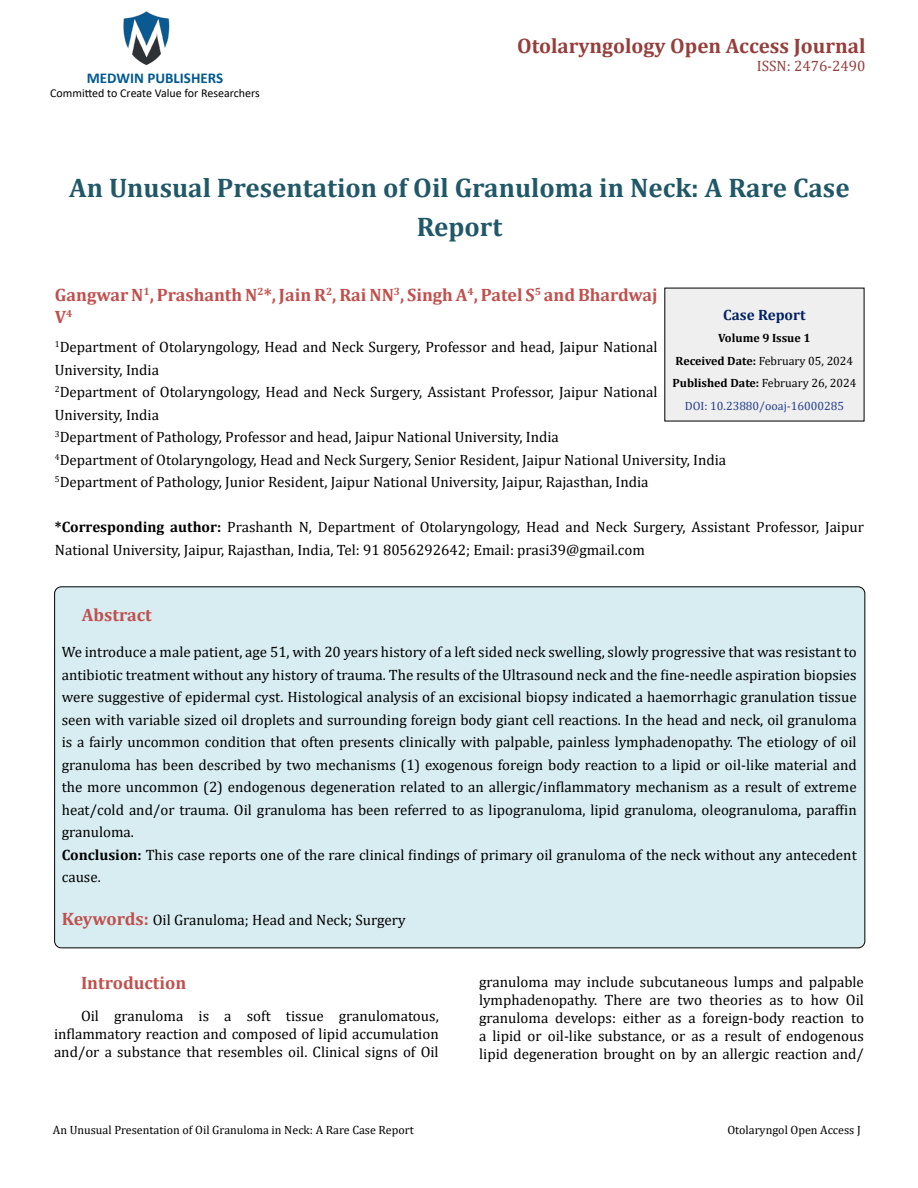
<style>
.page{position:relative;width:918px;height:1188px;background:#fff}
.page>*{position:absolute;margin:0;border:0;box-sizing:border-box;transform-origin:0 0}
.t1{font:700 27px/39px "Cambria";color:#215868;text-align:center}
.t2{font:700 21px "Cambria";color:#953f3c}
.t3{font:700 18px/22.5px "Cambria";color:#c0504d}
.t4{font:15px/22.5px "Cambria";color:#000}
.t5{font:700 15px "Calibri";color:#005991}
.t6{font:15px "Cambria";color:#953f3c}
.t7{font:700 15px "Cambria";color:#002060}
.t8{font:700 12px/22.5px "Cambria";color:#000;text-align:center}
.t9{font:12px "Cambria";color:#000}
.t10{font:12px "Calibri";color:#000}
.s1{font-weight:700}
.s2{font-weight:400}
.s3{font-weight:400;color:#25408f}
.s4{font-weight:700;font-size:18px;color:#c0504d}
</style>
<div class="page">
<img style="left:123px;top:11px;width:47px;height:55px">
<div style="left:665px;top:288px;width:199px;height:133px;background:#efefef"></div>
<div style="left:55px;top:587px;width:810px;height:361px;background:#d8edf2;border-radius:7px"></div>
<p class="t5" style="left:87px;top:67px;width:138px">MEDWIN PUBLISHERS</p>
<p class="t10" style="left:50px;top:85px;width:211px">Committed to Create Value for Researchers</p>
<h2 class="t2" style="left:517px;top:31px;width:350px">Otolaryngology Open Access Journal</h2>
<p class="t6" style="left:757px;top:57px;width:110px">ISSN: 2476-2490</p>
<h1 class="t1" style="left:69px;top:168px;width:782px">An Unusual Presentation of Oil Granuloma in Neck: A Rare Case<br>Report</h1>
<p class="t3" style="left:55px;top:283px;width:604px">Gangwar N<sup>1</sup>, Prashanth N<sup>2</sup>*, Jain R<sup>2</sup>, Rai NN<sup>3</sup>, Singh A<sup>4</sup>, Patel S<sup>5</sup> and Bhardwaj<br>V<sup>4</sup></p>
<p class="t4" style="left:55px;top:336px;width:673px"><sup>1</sup>Department of Otolaryngology, Head and Neck Surgery, Professor and head, Jaipur National University, India<br><sup>2</sup>Department of Otolaryngology, Head and Neck Surgery, Assistant Professor, Jaipur National University, India<br><sup>3</sup>Department of Pathology, Professor and head, Jaipur National University, India<br><sup>4</sup>Department of Otolaryngology, Head and Neck Surgery, Senior Resident, Jaipur National University, India <sup>5</sup>Department of Pathology, Junior Resident, Jaipur National University, Jaipur, Rajasthan, India</p>
<p class="t4" style="left:55px;top:516px;width:811px"><span class="s1">*Corresponding author:</span> Prashanth N, Department of Otolaryngology, Head and Neck Surgery, Assistant Professor, Jaipur<br>National University, Jaipur, Rajasthan, India, Tel: 91 8056292642; Email: prasi39@gmail.com</p>
<p class="t7" style="left:723px;top:304px;width:84px">Case Report</p>
<p class="t8" style="left:673px;top:326px;width:185px">Volume 9 Issue 1<br>Received Date: <span class="s2">February 05, 2024<br></span>Published Date: <span class="s2">February 26, 2024<br></span><span class="s3">DOI: 10.23880/ooaj-16000285</span></p>
<p class="t3" style="left:82px;top:603px;width:71px">Abstract</p>
<p class="t4" style="left:62px;top:641px;width:797px">We introduce a male patient, age 51, with 20 years history of a left sided neck swelling, slowly progressive that was resistant to antibiotic treatment without any history of trauma. The results of the Ultrasound neck and the fine-needle aspiration biopsies were suggestive of epidermal cyst. Histological analysis of an excisional biopsy indicated a haemorrhagic granulation tissue seen with variable sized oil droplets and surrounding foreign body giant cell reactions. In the head and neck, oil granuloma is a fairly uncommon condition that often presents clinically with palpable, painless lymphadenopathy. The etiology of oil granuloma has been described by two mechanisms (1) exogenous foreign body reaction to a lipid or oil-like material and the more uncommon (2) endogenous degeneration related to an allergic/inflammatory mechanism as a result of extreme heat/cold and/or trauma. Oil granuloma has been referred to as lipogranuloma, lipid granuloma, oleogranuloma, paraffin granuloma.<br><span class="s1">Conclusion:</span> This case reports one of the rare clinical findings of primary oil granuloma of the neck without any antecedent cause.</p>
<p class="t4" style="left:62px;top:909px;width:345px"><span class="s4">Keywords:</span> Oil Granuloma; Head and Neck; Surgery</p>
<p class="t3" style="left:81px;top:971px;width:107px">Introduction</p>
<p class="t4" style="left:54px;top:1007px;width:386px;line-height:18px;text-align:justify;text-indent:27px">Oil granuloma is a soft tissue granulomatous, inflammatory reaction and composed of lipid accumulation and/or a substance that resembles oil. Clinical signs of Oil</p>
<p class="t4" style="left:479px;top:973px;width:386px;line-height:18px;text-align:justify">granuloma may include subcutaneous lumps and palpable lymphadenopathy. There are two theories as to how Oil granuloma develops: either as a foreign-body reaction to a lipid or oil-like substance, or as a result of endogenous lipid degeneration brought on by an allergic reaction and/</p>
<p class="t9" style="left:53px;top:1123px;width:362px">An Unusual Presentation of Oil Granuloma in Neck: A Rare Case Report</p>
<p class="t9" style="left:727px;top:1123px;width:135px">Otolaryngol Open Access J</p>
</div>
